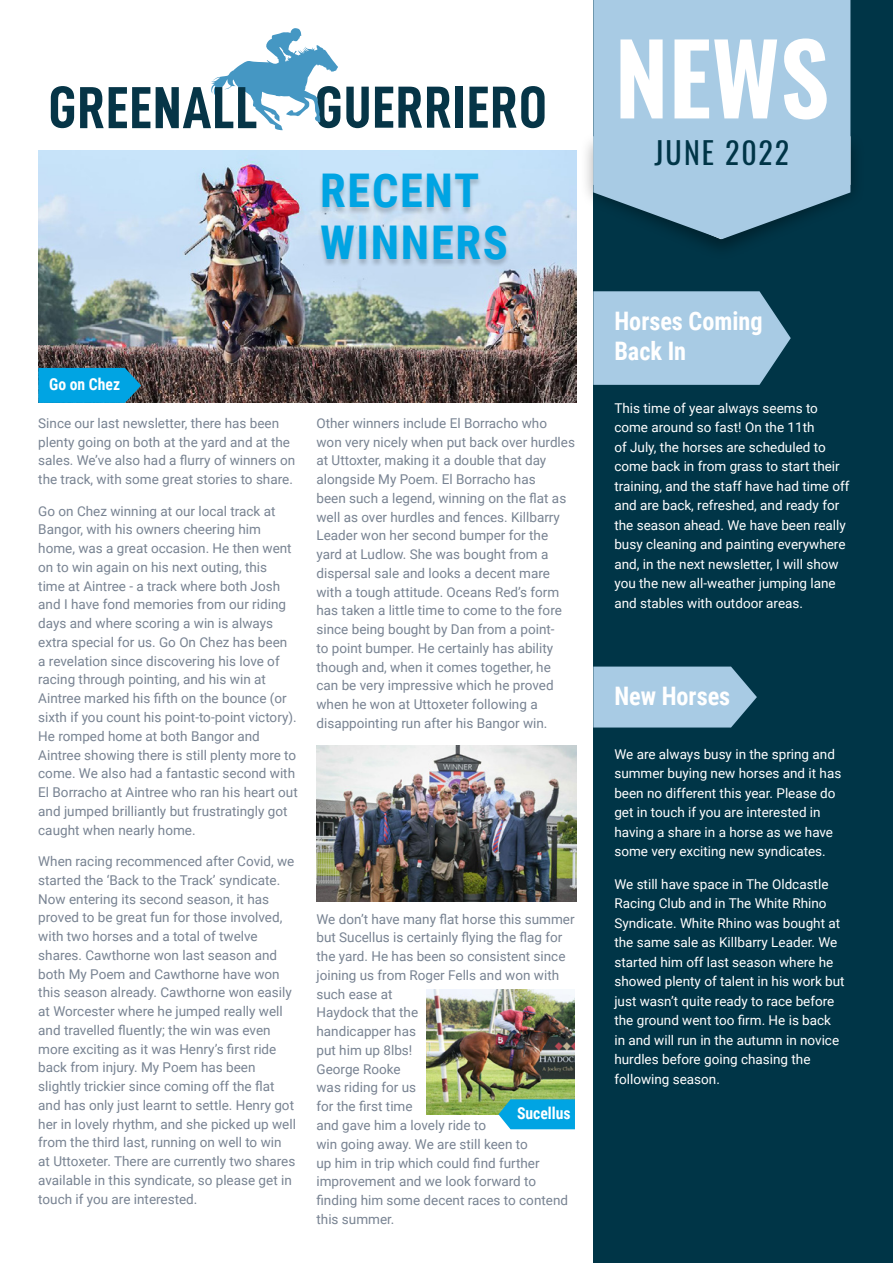
<style>
.page{position:relative;width:893px;height:1263px;background:#fff}
.page>*{position:absolute;margin:0;border:0;box-sizing:border-box;transform-origin:0 0}
.t1{font:600 97.5px "Oswald";color:#fff}
.t2{font:700 46.5px/52.2px "Roboto Condensed";letter-spacing:.035em;color:#00a4e3}
.t3{font:30px "Oswald";letter-spacing:.07em;color:#003547}
.t4{font:700 25.5px/30px "Roboto Condensed";color:#fff;scale:.95 1}
.t5{font:700 16.5px "Roboto Condensed";color:#fff;scale:.95 1}
.t6{font:13.5px/18.8px "Roboto";color:#788392}
.t7{font:13.5px/19.5px "Roboto";color:#fff}
</style>
<div class="page">
<img style="left:426px;top:990px;width:149px;height:124px">
<svg style="left:498px;top:1099px;width:77px;height:30px;background:#12a8dc"></svg>
<img style="left:38px;top:151px;width:538px;height:252px">
<svg style="left:346px;top:87px;width:23px;height:41px"></svg>
<svg style="left:375px;top:87px;width:76px;height:41px"></svg>
<div style="left:456px;top:87px;width:7px;height:41px;background:#063547"></div>
<svg style="left:469px;top:86px;width:76px;height:42px"></svg>
<svg style="left:51px;top:86px;width:23px;height:42px"></svg>
<svg style="left:80px;top:87px;width:70px;height:41px"></svg>
<svg style="left:156px;top:28px;width:184px;height:102px"></svg>
<div style="left:593px;top:0;width:300px;height:1263px;background:#003547"></div>
<div style="left:580px;top:131px;width:285px;height:130px;background:#000;opacity:.36"></div>
<svg style="left:593px;top:0;width:257px;height:239px;background:#97bbd4"></svg>
<div style="left:317px;top:174px;width:194px;height:94px;background:#000;opacity:.2"></div>
<svg style="left:593px;top:291px;width:198px;height:94px;background:#99bed6"></svg>
<svg style="left:593px;top:666px;width:164px;height:61px;background:#99bdd6"></svg>
<svg style="left:38px;top:368px;width:103px;height:35px;background:#069bd5"></svg>
<img style="left:316px;top:745px;width:260px;height:156px">
<h2 class="t2" style="left:320px;top:163px;width:189px">RECENT<br>WINNERS</h2>
<p class="t5" style="left:49px;top:373px;width:76px">Go on Chez</p>
<p class="t6" style="left:38px;top:413px;width:258px">Since our last newsletter, there has been plenty going on both at the yard and at the sales. We’ve also had a flurry of winners on the track, with some great stories to share.</p>
<p class="t6" style="left:38px;top:501px;width:261px">Go on Chez winning at our local track at Bangor, with his owners cheering him home, was a great occasion. He then went on to win again on his next outing, this<br>time at Aintree - a track where both Josh and I have fond memories from our riding days and where scoring a win is always extra special for us. Go On Chez has been a revelation since discovering his love of racing through pointing, and his win at Aintree marked his fifth on the bounce (or sixth if you count his point-to-point victory).<br>He romped home at both Bangor and Aintree showing there is still plenty more to come. We also had a fantastic second with El Borracho at Aintree who ran his heart out and jumped brilliantly but frustratingly got caught when nearly home.</p>
<p class="t6" style="left:38px;top:851px;width:259px">When racing recommenced after Covid, we started the ‘Back to the Track’ syndicate.<br>Now entering its second season, it has proved to be great fun for those involved, with two horses and a total of twelve shares. Cawthorne won last season and both My Poem and Cawthorne have won this season already. Cawthorne won easily at Worcester where he jumped really well and travelled fluently; the win was even more exciting as it was Henry’s first ride back from injury. My Poem has been slightly trickier since coming off the flat and has only just learnt to settle. Henry got her in lovely rhythm, and she picked up well from the third last, running on well to win at Uttoxeter. There are currently two shares available in this syndicate, so please get in touch if you are interested.</p>
<p class="t6" style="left:316px;top:413px;width:260px">Other winners include El Borracho who won very nicely when put back over hurdles at Uttoxter, making it a double that day alongside My Poem. El Borracho has<br>been such a legend, winning on the flat as well as over hurdles and fences. Killbarry Leader won her second bumper for the yard at Ludlow. She was bought from a dispersal sale and looks a decent mare with a tough attitude. Oceans Red’s form has taken a little time to come to the fore since being bought by Dan from a point-<br>to point bumper. He certainly has ability though and, when it comes together, he can be very impressive which he proved when he won at Uttoxeter following a disappointing run after his Bangor win.</p>
<p class="t6" style="left:316px;top:909px;width:260px">We don’t have many flat horse this summer but Sucellus is certainly flying the flag for the yard. He has been so consistent since joining us from Roger Fells and won with such ease at<br>Haydock that the<br>handicapper has<br>put him up 8lbs!<br>George Rooke<br>was riding for us<br>for the first time<br>and gave him a lovely ride to<br>win going away. We are still keen to<br>up him in trip which could find further improvement and we look forward to finding him some decent races to contend this summer.</p>
<p class="t5" style="left:517px;top:1102px;width:58px">Sucellus</p>
<h1 class="t1" style="left:614px;top:28px;width:216px">NEWS</h1>
<h3 class="t3" style="left:654px;top:126px;width:136px">JUNE 2022</h3>
<h3 class="t4" style="left:614px;top:305px;width:157px">Horses Coming<br>Back In</h3>
<p class="t7" style="left:614px;top:398px;width:237px">This time of year always seems to come around so fast! On the 11th<br>of July, the horses are scheduled to come back in from grass to start their training, and the staff have had time off and are back, refreshed, and ready for the season ahead. We have been really busy cleaning and painting everywhere and, in the next newsletter, I will show you the new all-weather jumping lane and stables with outdoor areas.</p>
<h3 class="t4" style="left:614px;top:680px;width:123px">New Horses</h3>
<p class="t7" style="left:614px;top:744px;width:228px">We are always busy in the spring and summer buying new horses and it has been no different this year. Please do get in touch if you are interested in having a share in a horse as we have some very exciting new syndicates.</p>
<p class="t7" style="left:614px;top:873px;width:232px">We still have space in The Oldcastle Racing Club and in The White Rhino Syndicate. White Rhino was bought at the same sale as Killbarry Leader. We started him off last season where he showed plenty of talent in his work but just wasn’t quite ready to race before the ground went too firm. He is back in and will run in the autumn in novice hurdles before going chasing the following season.</p>
</div>
